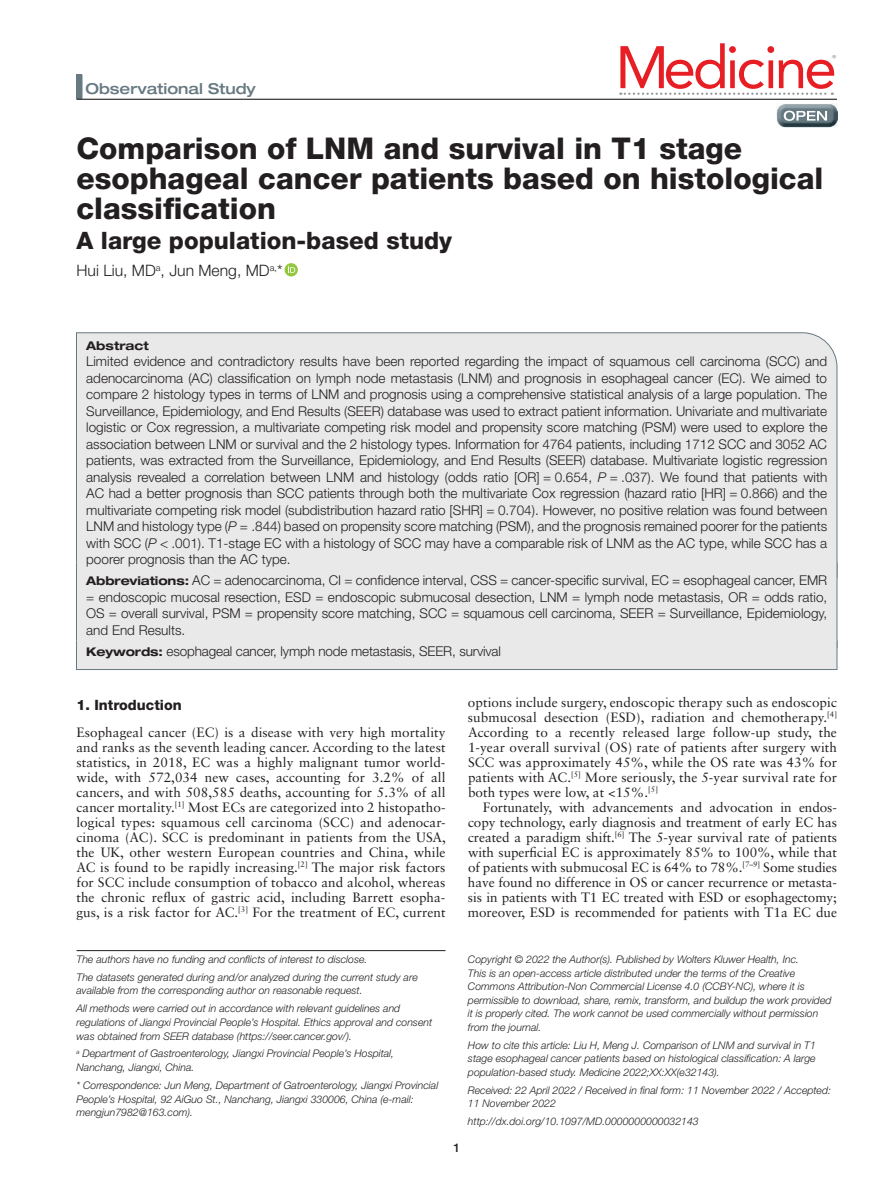
<style>
.page{position:relative;width:891px;height:1188px;background:#fff}
.page>*{position:absolute;margin:0;border:0;box-sizing:border-box;transform-origin:0 0}
.t1{font:59.4px "Avenir";letter-spacing:-.06em;color:#e71e24}
.t2{font:800 30px/30px "Helvetica Neue LT Std";color:#231f20}
.t3{font:800 24px "Helvetica Neue LT Std";color:#231f20}
.t4{font:300 15.75px "Helvetica Neue LT Std";color:#231f20}
.t5{font:500 expanded 15px "Helvetica Neue LT Std";color:#667981}
.t6{font:800 14.25px "Helvetica Neue LT Std";color:#231f20}
.t7{font:300 13.5px/16.5px "Helvetica Neue LT Std";color:#231f20;text-align:justify}
.t8{font:13.5px/15px "Sabon LT Std";letter-spacing:.005em;color:#231f20;text-align:justify}
.t9{font:700 expanded 12px "Helvetica Neue LT Std";color:#231f20}
.t10{font:500 12px "Helvetica Neue LT Std";color:#231f20}
.t11{font:italic 300 10.5px/13.5px "Helvetica Neue LT Std";color:#231f20}
.t12{font:500 10.35px "Akzidenz Grotesk BE";color:#909295}
.s1{font-style:italic}
.s2{font-weight:700;font-stretch:expanded;font-size:12px}
</style>
<div class="page">
<div style="left:76px;top:74px;width:6px;height:25px;background:#677981"></div>
<hr style="left:76px;top:99px;width:761px;height:1px;background:#231f20">
<img style="left:776px;top:104px;width:61px;height:24px">
<svg style="left:784px;top:111px;width:43px;height:10px"></svg>
<svg style="left:620px;top:93px;width:213px;height:2px"></svg>
<div style="left:76px;top:332px;width:762px;height:246px;background:#e9e9e9"></div>
<div style="left:76px;top:562px;width:761px;height:87px;background:#e9e9e9"></div>
<div style="left:76px;top:640px;width:761px;height:30px;background:#e9e9e9"></div>
<div style="left:76px;top:640px;width:761px;height:30px;border:1px solid #677981"></div>
<svg style="left:285px;top:263px;width:13px;height:13px"></svg>
<svg style="left:288px;top:266px;width:7px;height:7px"></svg>
<hr style="left:76px;top:950px;width:370px;height:1px;background:#231f20">
<p class="t5" style="left:86px;top:80px;width:172px">Observational Study</p>
<h1 class="t1" style="left:615px;top:33px;width:223px">Medicine</h1>
<p class="t12" style="left:832px;top:52px;width:6px">®</p>
<h2 class="t2" style="left:76px;top:134px;width:748px">Comparison of LNM and survival in T1 stage esophageal cancer patients based on histological classification</h2>
<h3 class="t3" style="left:76px;top:227px;width:377px">A large population-based study</h3>
<p class="t4" style="left:76px;top:261px;width:208px">Hui Liu, MD<sup>a</sup>, Jun Meng, MD<sup>a,</sup>*</p>
<p class="t9" style="left:86px;top:338px;width:64px">Abstract</p>
<p class="t7" style="left:86px;top:353px;width:743px">Limited evidence and contradictory results have been reported regarding the impact of squamous cell carcinoma (SCC) and adenocarcinoma (AC) classification on lymph node metastasis (LNM) and prognosis in esophageal cancer (EC). We aimed to compare 2 histology types in terms of LNM and prognosis using a comprehensive statistical analysis of a large population. The Surveillance, Epidemiology, and End Results (SEER) database was used to extract patient information. Univariate and multivariate logistic or Cox regression, a multivariate competing risk model and propensity score matching (PSM) were used to explore the association between LNM or survival and the 2 histology types. Information for 4764 patients, including 1712 SCC and 3052 AC patients, was extracted from the Surveillance, Epidemiology, and End Results (SEER) database. Multivariate logistic regression analysis revealed a correlation between LNM and histology (odds ratio [OR] = 0.654, <span class="s1">P</span> = .037). We found that patients with AC had a better prognosis than SCC patients through both the multivariate Cox regression (hazard ratio [HR] = 0.866) and the multivariate competing risk model (subdistribution hazard ratio [SHR] = 0.704). However, no positive relation was found between LNM and histology type (<span class="s1">P</span> = .844) based on propensity score matching (PSM), and the prognosis remained poorer for the patients with SCC (<span class="s1">P</span> &lt; .001). T1-stage EC with a histology of SCC may have a comparable risk of LNM as the AC type, while SCC has a poorer prognosis than the AC type.</p>
<p class="t7" style="left:86px;top:572px;width:743px"><span class="s2">Abbreviations:</span> AC = adenocarcinoma, CI = confidence interval, CSS = cancer-specific survival, EC = esophageal cancer, EMR = endoscopic mucosal resection, ESD = endoscopic submucosal desection, LNM = lymph node metastasis, OR = odds ratio, OS = overall survival, PSM = propensity score matching, SCC = squamous cell carcinoma, SEER = Surveillance, Epidemiology, and End Results.</p>
<p class="t7" style="left:86px;top:643px;width:416px"><span class="s2">Keywords:</span> esophageal cancer, lymph node metastasis, SEER, survival</p>
<p class="t6" style="left:76px;top:696px;width:107px">1. Introduction</p>
<p class="t8" style="left:76px;top:725px;width:371px">Esophageal cancer (EC) is a disease with very high mortality and ranks as the seventh leading cancer. According to the latest statistics, in 2018, EC was a highly malignant tumor world&shy;wide, with 572,034 new cases, accounting for 3.2% of all cancers, and with 508,585 deaths, accounting for 5.3% of all cancer mortality.<sup>[1]</sup> Most ECs are categorized into 2 histopatho&shy;logical types: squamous cell carcinoma (SCC) and adenocar&shy;cinoma (AC). SCC is predominant in patients from the USA, the UK, other western European countries and China, while AC is found to be rapidly increasing.<sup>[2]</sup> The major risk factors for SCC include consumption of tobacco and alcohol, whereas the chronic reflux of gastric acid, including Barrett esopha&shy;gus, is a risk factor for AC.<sup>[3]</sup> For the treatment of EC, current</p>
<p class="t8" style="left:468px;top:695px;width:371px">options include surgery, endoscopic therapy such as endoscopic submucosal desection (ESD), radiation and chemotherapy.<sup>[4] </sup>According to a recently released large follow-up study, the 1-year overall survival (OS) rate of patients after surgery with SCC was approximately 45%, while the OS rate was 43% for patients with AC.<sup>[5]</sup> More seriously, the 5-year survival rate for both types were low, at &lt;15%.<sup>[5]</sup></p>
<p class="t8" style="left:468px;top:800px;width:371px;text-indent:15px">Fortunately, with advancements and advocation in endos&shy;copy technology, early diagnosis and treatment of early EC has created a paradigm shift.<sup>[6]</sup> The 5-year survival rate of patients with superficial EC is approximately 85% to 100%, while that of patients with submucosal EC is 64% to 78%.<sup>[7–9]</sup> Some studies have found no difference in OS or cancer recurrence or metasta&shy;sis in patients with T1 EC treated with ESD or esophagectomy; moreover, ESD is recommended for patients with T1a EC due</p>
<p class="t11" style="left:76px;top:950px;width:343px;line-height:18px">The authors have no funding and conflicts of interest to disclose.<br>The datasets generated during and/or analyzed during the current study are</p>
<p class="t11" style="left:76px;top:982px;width:325px;line-height:18px">available from the corresponding author on reasonable request.<br>All methods were carried out in accordance with relevant guidelines and</p>
<p class="t11" style="left:76px;top:1015px;width:357px">regulations of Jiangxi Provincial People’s Hospital. Ethics approval and consent was obtained from SEER database (https://seer.cancer.gov/).</p>
<p class="t11" style="left:76px;top:1047px;width:319px"><sup>a</sup> Department of Gastroenterology, Jiangxi Provincial People’s Hospital,<br>Nanchang, Jiangxi, China.</p>
<p class="t11" style="left:76px;top:1078px;width:363px">* Correspondence: Jun Meng, Department of Gatroenterology, Jiangxi Provincial<br>People’s Hospital, 92 AiGuo St., Nanchang, Jiangxi 330006, China (e-mail: mengjun7982@163.com).</p>
<p class="t10" style="left:453px;top:1140px;width:8px">1</p>
<p class="t11" style="left:468px;top:952px;width:365px">Copyright © 2022 the Author(s). Published by Wolters Kluwer Health, Inc.<br>This is an open-access article distributed under the terms of the Creative Commons Attribution-Non Commercial License 4.0 (CCBY-NC), where it is permissible to download, share, remix, transform, and buildup the work provided it is properly cited. The work cannot be used commercially without permission from the journal.</p>
<p class="t11" style="left:468px;top:1038px;width:349px;text-align:justify">How to cite this article: Liu H, Meng J. Comparison of LNM and survival in T1 stage esophageal cancer patients based on histological classification: A large population-based study. Medicine 2022;XX:XX(e32143).</p>
<p class="t11" style="left:468px;top:1083px;width:364px">Received: 22 April 2022 / Received in final form: 11 November 2022 / Accepted:<br>11 November 2022</p>
<p class="t11" style="left:468px;top:1114px;width:232px">http://dx.doi.org/10.1097/MD.0000000000032143</p>
</div>
